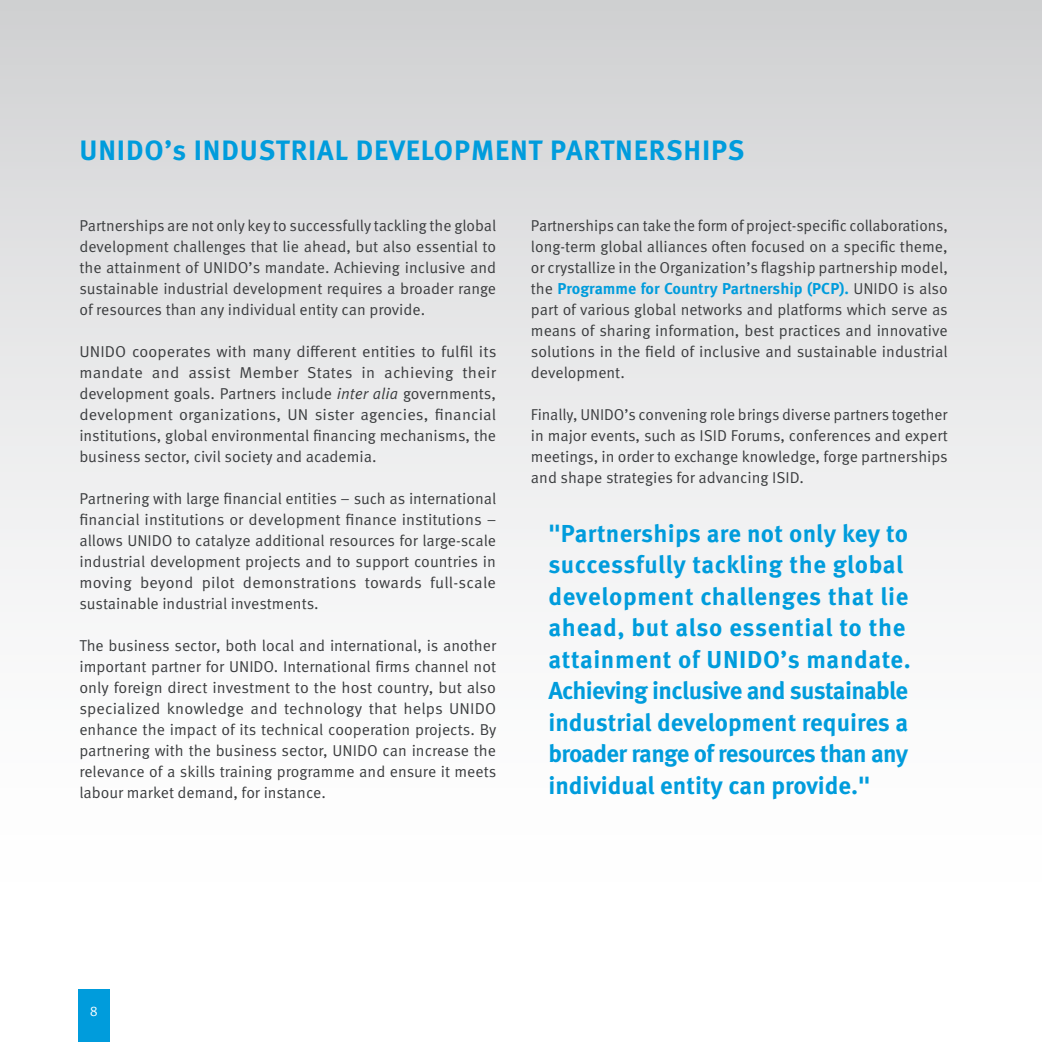
<style>
.page{position:relative;width:1042px;height:1042px;background:#fff}
.page>*{position:absolute;margin:0;border:0;box-sizing:border-box;transform-origin:0 0}
.Title_text_Simone{font:700 28px "Meta Pro";letter-spacing:.03em;color:#009cdc}
.t1{font:700 24.5px/31.5px "Meta Pro";color:#009cdc}
.Body_Text_Simone{font:15.75px/21px "Meta Pro";color:#3b3d3f;text-align:justify}
.t2{font:14px "Meta OT Norm";color:#fff}
.s1{font-style:italic}
.s2{font-weight:700;color:#009cdc}
</style>
<div class="page">
<div style="left:78px;top:989px;width:32px;height:53px;background:#009cdc"></div>
<div style="left:0;top:0;width:1042px;height:903px;background:linear-gradient(to bottom,#d3d3d5,#fff)"></div>
<p class="Title_text_Simone" style="left:80px;top:133px;width:666px">UNIDO’s INDUSTRIAL DEVELOPMENT PARTNERSHIPS</p>
<p class="Body_Text_Simone" style="left:79px;top:216px;width:418px">Partnerships are not only key to successfully tackling the global development challenges that lie ahead, but also essential to the attainment of UNIDO’s mandate. Achieving inclusive and sustainable industrial development requires a broader range of resources than any individual entity can provide.</p>
<p class="Body_Text_Simone" style="left:79px;top:342px;width:419px">UNIDO cooperates with many different entities to fulfil its mandate and assist Member States in achieving their development goals. Partners include <span class="s1">inter alia</span> governments, development organizations, UN sister agencies, financial institutions, global environmental financing mechanisms, the business sector, civil society and academia.</p>
<p class="Body_Text_Simone" style="left:79px;top:489px;width:418px">Partnering with large financial entities − such as international financial institutions or development finance institutions − allows UNIDO to catalyze additional resources for large-scale industrial development projects and to support countries in moving beyond pilot demonstrations towards full-scale sustainable industrial investments.</p>
<p class="Body_Text_Simone" style="left:79px;top:636px;width:418px">The business sector, both local and international, is another important partner for UNIDO. International firms channel not only foreign direct investment to the host country, but also specialized knowledge and technology that helps UNIDO enhance the impact of its technical cooperation projects. By partnering with the business sector, UNIDO can increase the relevance of a skills training programme and ensure it meets labour market demand, for instance.</p>
<p class="Body_Text_Simone" style="left:531px;top:216px;width:418px">Partnerships can take the form of project-specific collaborations, long-term global alliances often focused on a specific theme, or crystallize in the Organization’s flagship partnership model, the <span class="s2">Programme for Country Partnership (PCP).</span> UNIDO is also part of various global networks and platforms which serve as means of sharing information, best practices and innovative solutions in the field of inclusive and sustainable industrial development.</p>
<p class="Body_Text_Simone" style="left:531px;top:405px;width:418px">Finally, UNIDO’s convening role brings diverse partners together in major events, such as ISID Forums, conferences and expert meetings, in order to exchange knowledge, forge partnerships and shape strategies for advancing ISID.</p>
<p class="t1" style="left:548px;top:518px;width:364px">"Partnerships are not only key to successfully tackling the global development challenges that lie ahead, but also essential to the attainment of UNIDO’s mandate.<br>Achieving inclusive and sustainable industrial development requires a broader range of resources than any individual entity can provide."</p>
<p class="t2" style="left:90px;top:1003px;width:10px">8</p>
</div>
